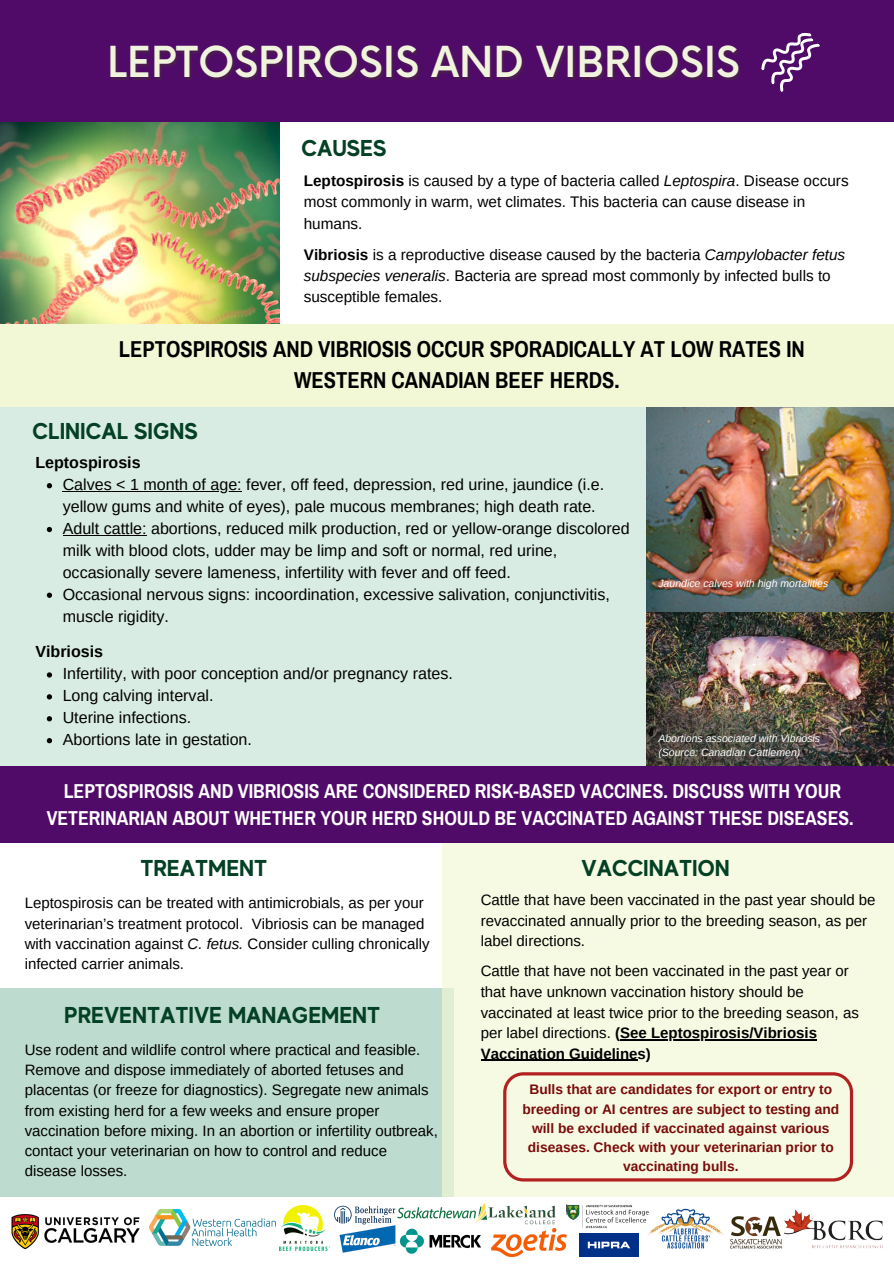
<style>
.page{position:relative;width:894px;height:1264px;background:#fff}
.page>*{position:absolute;margin:0;border:0;box-sizing:border-box;transform-origin:0 0}
.t1{font:500 41.55px "Now";color:#f0f4dc}
.t2{font:700 22.95px "MADE Evolve Sans";color:#034025}
.t3{font:700 22.5px/31.5px "Archivo Narrow";color:#000;text-align:center}
.t4{font:700 19.65px/27px "Archivo Narrow";color:#fff;text-align:center}
.t5{font:16.05px/21.9px "Arimo";color:#000}
.t6{font:700 16.05px "Arimo";color:#000}
.t7{font:15.3px/21.3px "Arimo";color:#000}
.t8{font:15px/20.2px "Arimo";color:#000}
.t9{font:700 13.8px/19.2px "Arimo";color:#790b0b;text-align:center}
.t10{font:italic 10.5px/14px "Arimo";color:#fff}
.s1{font-weight:700}
.s2{font-style:italic}
</style>
<div class="page">
<div style="left:0;top:399px;width:893px;height:423px;background:#d9ece3"></div>
<img style="left:646px;top:612px;width:247px;height:154px">
<img style="left:646px;top:407px;width:247px;height:205px">
<img style="left:0;top:122px;width:280px;height:203px">
<div style="left:0;top:0;width:893px;height:122px;background:#500b69"></div>
<div style="left:0;top:988px;width:453px;height:228px;background:#bddbce"></div>
<div style="left:442px;top:826px;width:451px;height:371px;background:#f6fae2"></div>
<div style="left:0;top:1197px;width:893px;height:66px;background:#fff"></div>
<div style="left:0;top:325px;width:893px;height:82px;background:#f2f8d5"></div>
<div style="left:0;top:766px;width:893px;height:77px;background:#500b69"></div>
<img style="left:778px;top:1209px;width:105px;height:40px">
<img style="left:397px;top:1207px;width:83px;height:15px">
<img style="left:491px;top:1234px;width:75px;height:22px">
<img style="left:11px;top:1214px;width:129px;height:36px">
<img style="left:149px;top:1209px;width:126px;height:36px">
<img style="left:279px;top:1205px;width:50px;height:45px">
<img style="left:335px;top:1205px;width:61px;height:20px">
<img style="left:340px;top:1225px;width:55px;height:27px">
<img style="left:399px;top:1228px;width:82px;height:26px">
<img style="left:480px;top:1203px;width:83px;height:32px">
<img style="left:579px;top:1233px;width:59px;height:23px">
<img style="left:567px;top:1204px;width:79px;height:24px">
<img style="left:646px;top:1208px;width:78px;height:41px">
<img style="left:729px;top:1216px;width:54px;height:32px">
<svg style="left:761px;top:32px;width:59px;height:60px"></svg>
<svg style="left:503px;top:1072px;width:349px;height:109px"></svg>
<svg style="left:47px;top:483px;width:5px;height:5px"></svg>
<hr style="left:63px;top:491px;width:179px;height:1px;background:#000">
<svg style="left:47px;top:527px;width:5px;height:5px"></svg>
<hr style="left:63px;top:535px;width:84px;height:1px;background:#000">
<svg style="left:47px;top:592px;width:5px;height:6px"></svg>
<svg style="left:47px;top:672px;width:5px;height:5px"></svg>
<svg style="left:47px;top:694px;width:5px;height:5px"></svg>
<svg style="left:47px;top:716px;width:5px;height:5px"></svg>
<svg style="left:47px;top:738px;width:5px;height:5px"></svg>
<hr style="left:620px;top:1039px;width:196px;height:1px;background:#000">
<hr style="left:480px;top:1059px;width:157px;height:2px;background:#000">
<h1 class="t1" style="left:107px;top:39px;width:634px">LEPTOSPIROSIS AND VIBRIOSIS</h1>
<h2 class="t2" style="left:301px;top:135px;width:86px">CAUSES</h2>
<p class="t7" style="left:304px;top:170px;width:546px"><span class="s1">Leptospirosis</span> is caused by a type of bacteria called <span class="s2">Leptospira</span>. Disease occurs most commonly in warm, wet climates. This bacteria can cause disease in humans.</p>
<p class="t7" style="left:304px;top:244px;width:543px"><span class="s1">Vibriosis</span> is a reproductive disease caused by the bacteria <span class="s2">Campylobacter fetus subspecies veneralis</span>. Bacteria are spread most commonly by infected bulls to susceptible females.</p>
<h3 class="t3" style="left:119px;top:333px;width:687px">LEPTOSPIROSIS AND VIBRIOSIS OCCUR SPORADICALLY AT LOW RATES IN<br>WESTERN CANADIAN BEEF HERDS.</h3>
<h2 class="t2" style="left:33px;top:417px;width:167px">CLINICAL SIGNS</h2>
<p class="t6" style="left:35px;top:453px;width:107px">Leptospirosis</p>
<p class="t5" style="left:63px;top:473px;width:568px">Calves &lt; 1 month of age: fever, off feed, depression, red urine, jaundice (i.e. yellow gums and white of eyes), pale mucous membranes; high death rate.<br>Adult cattle: abortions, reduced milk production, red or yellow-orange discolored milk with blood clots, udder may be limp and soft or normal, red urine, occasionally severe lameness, infertility with fever and off feed.<br>Occasional nervous signs: incoordination, excessive salivation, conjunctivitis, muscle rigidity.</p>
<p class="t6" style="left:35px;top:643px;width:69px">Vibriosis</p>
<p class="t5" style="left:63px;top:663px;width:391px">Infertility, with poor conception and/or pregnancy rates.<br>Long calving interval.<br>Uterine infections.<br>Abortions late in gestation.</p>
<p class="t10" style="left:658px;top:576px;width:171px">Jaundice calves with high mortalities</p>
<p class="t10" style="left:658px;top:731px;width:163px">Abortions associated with Vibriosis (Source: Canadian Cattlemen)</p>
<h3 class="t4" style="left:47px;top:777px;width:808px">LEPTOSPIROSIS AND VIBRIOSIS ARE CONSIDERED RISK-BASED VACCINES. DISCUSS WITH YOUR<br>VETERINARIAN ABOUT WHETHER YOUR HERD SHOULD BE VACCINATED AGAINST THESE DISEASES.</h3>
<h2 class="t2" style="left:581px;top:854px;width:149px">VACCINATION</h2>
<h2 class="t2" style="left:140px;top:854px;width:128px">TREATMENT</h2>
<p class="t8" style="left:25px;top:893px;width:406px">Leptospirosis can be treated with antimicrobials, as per your veterinarian’s treatment protocol. Vibriosis can be managed with vaccination against <span class="s2">C. fetus.</span> Consider culling chronically infected carrier animals.</p>
<h2 class="t2" style="left:64px;top:1001px;width:317px">PREVENTATIVE MANAGEMENT</h2>
<p class="t8" style="left:25px;top:1039px;width:414px">Use rodent and wildlife control where practical and feasible.<br>Remove and dispose immediately of aborted fetuses and placentas (or freeze for diagnostics). Segregate new animals from existing herd for a few weeks and ensure proper vaccination before mixing. In an abortion or infertility outbreak, contact your veterinarian on how to control and reduce disease losses.</p>
<p class="t8" style="left:480px;top:889px;width:396px">Cattle that have been vaccinated in the past year should be revaccinated annually prior to the breeding season, as per label directions.</p>
<p class="t8" style="left:480px;top:960px;width:379px">Cattle that have not been vaccinated in the past year or that have unknown vaccination history should be vaccinated at least twice prior to the breeding season, as per label directions. <span class="s1">(See Leptospirosis/Vibriosis Vaccination Guidelines)</span></p>
<p class="t9" style="left:522px;top:1079px;width:318px">Bulls that are candidates for export or entry to breeding or AI centres are subject to testing and will be excluded if vaccinated against various diseases. Check with your veterinarian prior to vaccinating bulls.</p>
</div>
